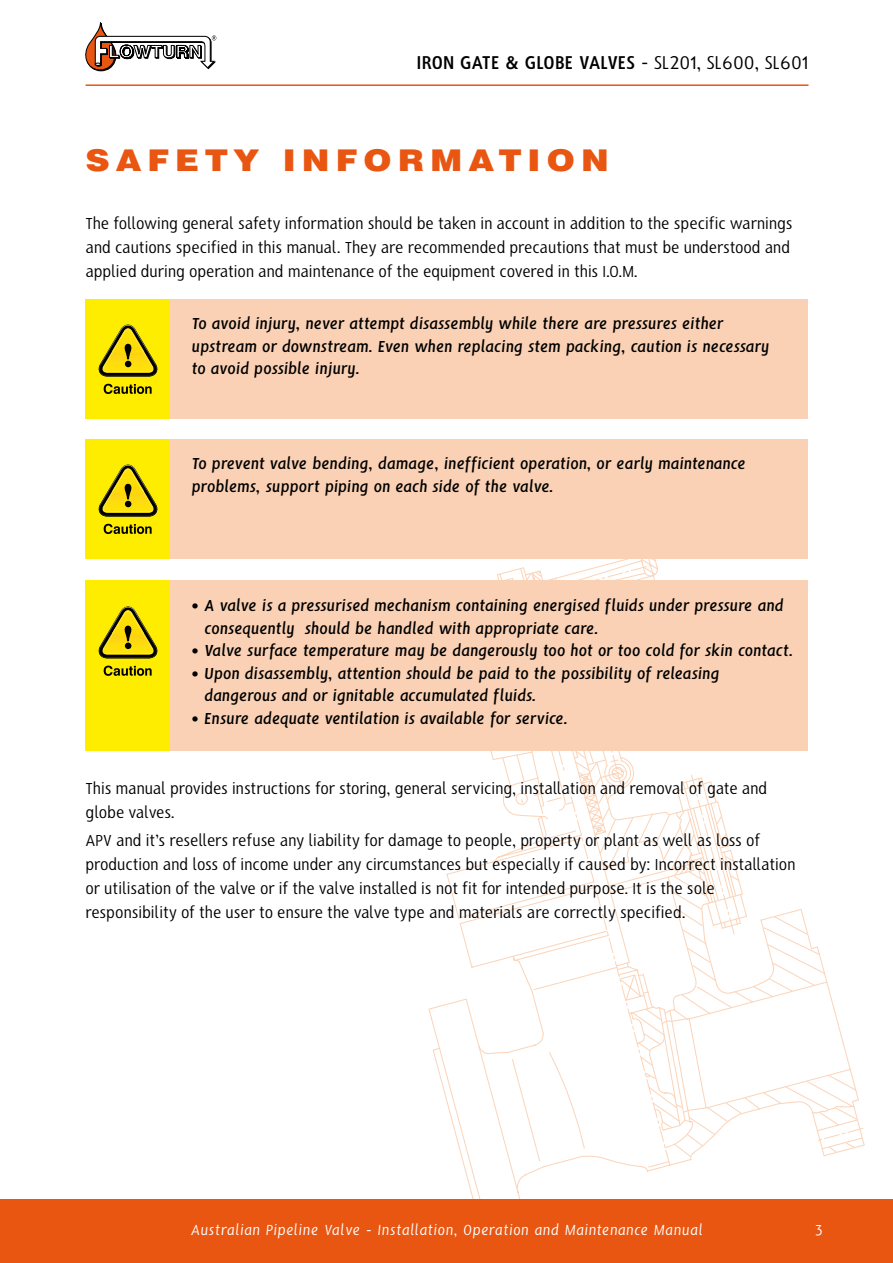
<style>
.page{position:relative;width:893px;height:1263px;background:#fff}
.page>*{position:absolute;margin:0;border:0;box-sizing:border-box;transform-origin:0 0}
.t1{font:900 30px "Swiss 721 BT";letter-spacing:.18em;color:#e85611;scale:1.14 1}
.t2{font:700 21px "HS Sans";letter-spacing:-.01em;color:#000}
.t3{font:18px/24px "HS Sans";letter-spacing:-.005em;color:#000}
.t4{font:italic 700 18px/22.5px "HS Sans";letter-spacing:-.005em;color:#000}
.t5{font:italic 16.5px "HS Sans";letter-spacing:.035em;color:#fff}
.t6{font:16.5px "HS Sans";color:#fff}
.s1{font-weight:400}
</style>
<div class="page">
<svg style="left:379px;top:558px;width:486px;height:641px"></svg>
<div style="left:0;top:1199px;width:893px;height:64px;background:#e85611"></div>
<hr style="left:86px;top:84px;width:722px;height:2px;background:#e85611">
<div style="left:85px;top:299px;width:86px;height:119px;background:#ffed00"></div>
<svg style="left:99px;top:325px;width:58px;height:52px"></svg>
<svg style="left:104px;top:384px;width:48px;height:10px"></svg>
<div style="left:170px;top:299px;width:638px;height:119px;background:#fad1b4"></div>
<div style="left:85px;top:439px;width:86px;height:119px;background:#ffed00"></div>
<svg style="left:99px;top:465px;width:58px;height:52px"></svg>
<svg style="left:104px;top:524px;width:48px;height:10px"></svg>
<div style="left:170px;top:439px;width:638px;height:119px;background:#fad1b4"></div>
<div style="left:85px;top:581px;width:86px;height:170px;background:#ffed00"></div>
<svg style="left:99px;top:606px;width:58px;height:52px"></svg>
<svg style="left:104px;top:666px;width:48px;height:10px"></svg>
<div style="left:170px;top:581px;width:638px;height:170px;background:#fad1b4"></div>
<svg style="left:86px;top:23px;width:130px;height:48px"></svg>
<p class="t2" style="left:417px;top:51px;width:393px">IRON GATE &amp; GLOBE VALVES <span class="s1">- SL201, SL600, SL601</span></p>
<h1 class="t1" style="left:85px;top:142px;width:461px">SAFETY INFORMATION</h1>
<p class="t3" style="left:85px;top:212px;width:709px">The following general safety information should be taken in account in addition to the specific warnings and cautions specified in this manual. They are recommended precautions that must be understood and applied during operation and maintenance of the equipment covered in this I.O.M.</p>
<p class="t4" style="left:192px;top:313px;width:579px">To avoid injury, never attempt disassembly while there are pressures either upstream or downstream. Even when replacing stem packing, caution is necessary to avoid possible injury.</p>
<p class="t4" style="left:192px;top:453px;width:556px">To prevent valve bending, damage, inefficient operation, or early maintenance problems, support piping on each side of the valve.</p>
<p class="t4" style="left:205px;top:595px;width:581px;text-indent:-13px">• A valve is a pressurised mechanism containing energised fluids under pressure and consequently should be handled with appropriate care.</p>
<p class="t4" style="left:192px;top:640px;width:603px">• Valve surface temperature may be dangerously too hot or too cold for skin contact.</p>
<p class="t4" style="left:205px;top:662px;width:517px;text-indent:-13px">• Upon disassembly, attention should be paid to the possibility of releasing dangerous and or ignitable accumulated fluids.</p>
<p class="t4" style="left:192px;top:707px;width:378px">• Ensure adequate ventilation is available for service.</p>
<p class="t3" style="left:85px;top:776px;width:683px">This manual provides instructions for storing, general servicing, installation and removal of gate and globe valves.</p>
<p class="t3" style="left:85px;top:829px;width:711px">APV and it’s resellers refuse any liability for damage to people, property or plant as well as loss of production and loss of income under any circumstances but especially if caused by: Incorrect installation or utilisation of the valve or if the valve installed is not fit for intended purpose. It is the sole responsibility of the user to ensure the valve type and materials are correctly specified.</p>
<p class="t5" style="left:191px;top:1222px;width:513px">Australian Pipeline Valve - Installation, Operation and Maintenance Manual</p>
<p class="t6" style="left:815px;top:1222px;width:9px">3</p>
</div>
